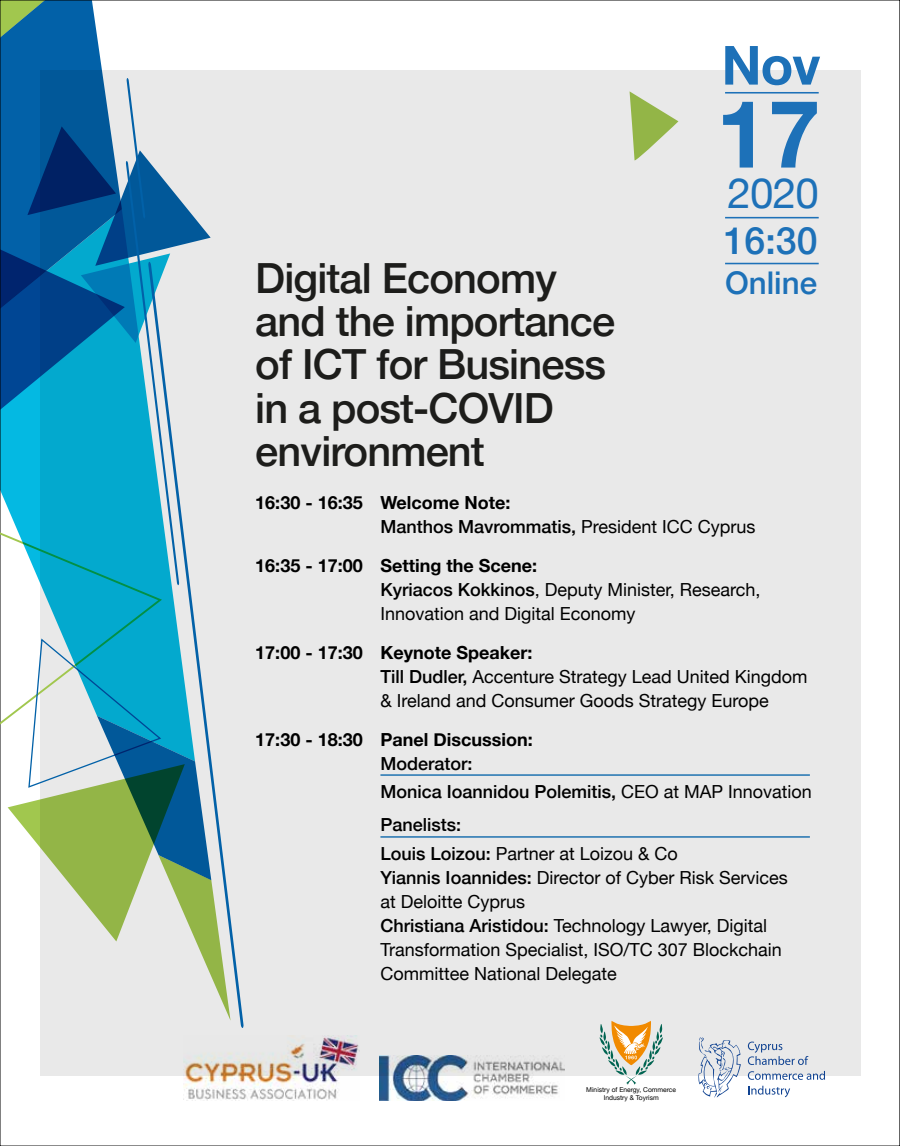
<style>
.page{position:relative;width:900px;height:1146px;background:#fff}
.page>*{position:absolute;margin:0;border:0;box-sizing:border-box;transform-origin:0 0}
.t1{font:700 93.9px "Helvetica Neue";color:#1d71b8}
.t2{font:700 54px "Helvetica Neue";color:#1d71b8}
.t3{font:42.3px "Helvetica Neue";color:#1d71b8}
.t4{font:500 41.55px/43.3px "Helvetica Neue";letter-spacing:-.02em;color:#1d1d1b}
.t5{font:500 37.5px "Helvetica Neue";color:#1d71b8}
.t6{font:500 31.35px "Helvetica Neue";color:#1d71b8}
.t7{font:18px/24px "Helvetica Neue";color:#000}
.t8{font:500 18px/28.5px "Helvetica Neue";color:#000}
.t9{font:700 18px/24px "Helvetica Neue";color:#000}
.t10{font:6.75px/8.4px "Helvetica Neue";color:#010101;text-align:center}
.s1{font-weight:500}
.s2{font-weight:400}
.s3{font-weight:700}
</style>
<div class="page">
<div style="left:40px;top:70px;width:820px;height:1005px;background:#e9e9e9"></div>
<hr style="left:725px;top:92px;width:94px;height:1px;background:#1d71b8">
<hr style="left:725px;top:217px;width:94px;height:1px;background:#1d71b8">
<hr style="left:725px;top:263px;width:94px;height:1px;background:#1d71b8">
<svg style="left:630px;top:91px;width:48px;height:69px"></svg>
<svg style="left:231px;top:922px;width:13px;height:105px"></svg>
<svg style="left:0;top:0;width:231px;height:1020px"></svg>
<svg style="left:748px;top:1041px;width:60px;height:23px"></svg>
<svg style="left:748px;top:1070px;width:77px;height:9px"></svg>
<svg style="left:748px;top:1085px;width:42px;height:11px"></svg>
<svg style="left:698px;top:1037px;width:43px;height:60px"></svg>
<svg style="left:600px;top:1021px;width:63px;height:63px"></svg>
<img style="left:379px;top:1055px;width:186px;height:45px">
<img style="left:184px;top:1035px;width:175px;height:65px">
<hr style="left:380px;top:774px;width:430px;height:1px;background:#0261a8">
<hr style="left:380px;top:836px;width:430px;height:1px;background:#0261a8">
<h3 class="t4" style="left:255px;top:253px;width:361px">Digital Economy and the importance of ICT for Business in a post-COVID environment</h3>
<h2 class="t2" style="left:722px;top:23px;width:100px">Nov</h2>
<h1 class="t1" style="left:716px;top:60px;width:106px">17</h1>
<h3 class="t3" style="left:727px;top:163px;width:93px">2020</h3>
<h3 class="t5" style="left:724px;top:210px;width:95px">16:30</h3>
<h3 class="t6" style="left:725px;top:258px;width:94px">Online</h3>
<p class="t9" style="left:380px;top:490px;width:377px;text-indent:-125px">16:30 - 16:35 Welcome Note:<br><span class="s1">Manthos Mavrommatis,</span> <span class="s2">President ICC Cyprus</span></p>
<p class="t7" style="left:380px;top:554px;width:382px;text-indent:-125px"><span class="s3">16:35 - 17:00 Setting the Scene:<br></span><span class="s1">Kyriacos Kokkinos</span>, Deputy Minister, Research,<br>Innovation and Digital Economy</p>
<p class="t7" style="left:380px;top:641px;width:429px;text-indent:-125px"><span class="s3">17:00 - 17:30 Keynote Speaker:<br></span><span class="s1">Till Dudler,</span> Accenture Strategy Lead United Kingdom &amp; Ireland and Consumer Goods Strategy Europe</p>
<p class="t9" style="left:255px;top:727px;width:279px">17:30 - 18:30 Panel Discussion:</p>
<p class="t8" style="left:380px;top:747px;width:433px">Moderator:<br>Monica Ioannidou Polemitis, <span class="s2">CEO at MAP Innovation</span></p>
<p class="t8" style="left:380px;top:809px;width:299px">Panelists:<br>Louis Loizou: <span class="s2">Partner at Loizou &amp; Co</span></p>
<p class="t7" style="left:380px;top:866px;width:409px"><span class="s1">Yiannis Ioannides:</span> Director of Cyber Risk Services at Deloitte Cyprus<br><span class="s1">Christiana Aristidou:</span> Technology Lawyer, Digital Transformation Specialist, ISO/TC 307 Blockchain Committee National Delegate</p>
<p class="t10" style="left:586px;top:1085px;width:91px">Ministry of Energy, Commerce<br>Industry &amp; Toyrism</p>
</div>
